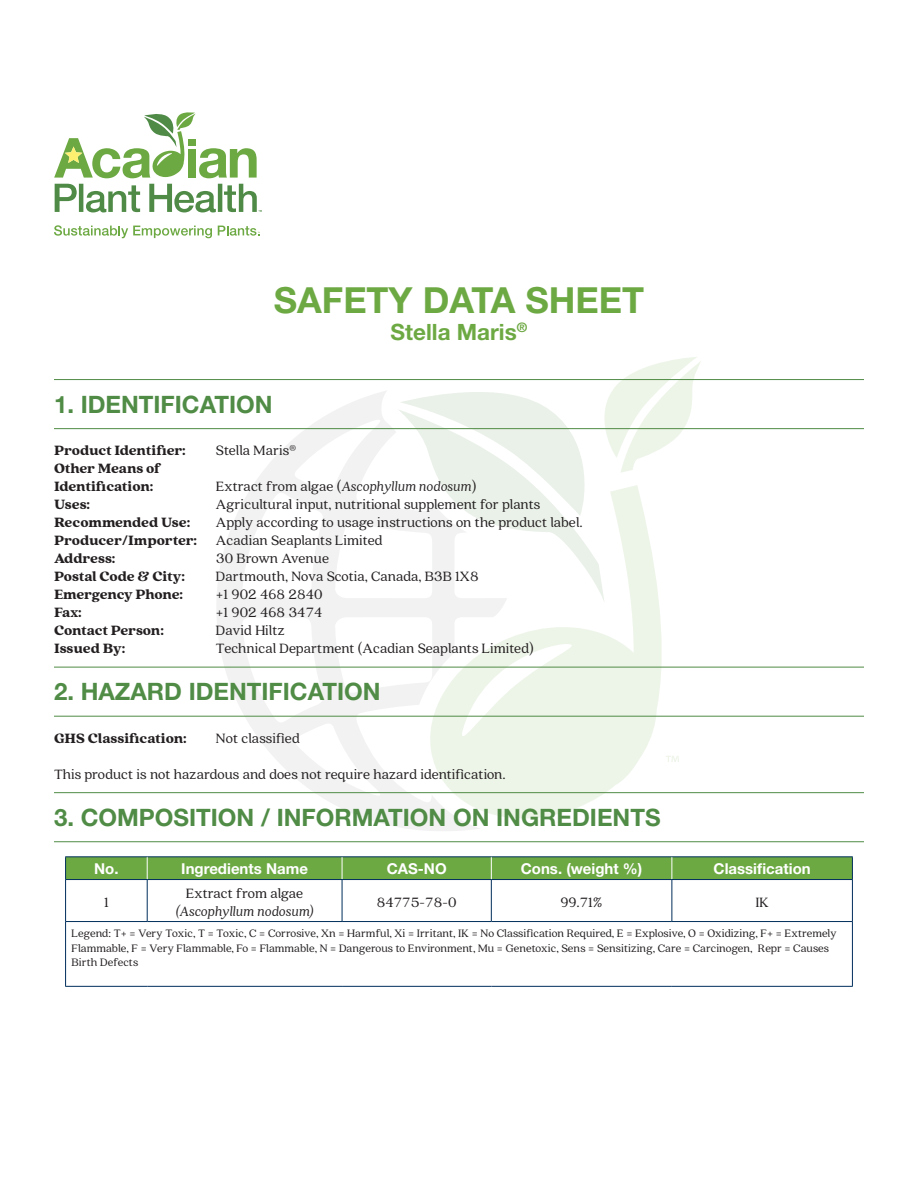
<style>
.page{position:relative;width:918px;height:1188px;background:#fff}
.page>*{position:absolute;margin:0;border:0;box-sizing:border-box;transform-origin:0 0}
.t1{font:700 36px "Helvetica Neue LT Std";color:#6da943}
.t2{font:700 24px "Helvetica Neue LT Std";color:#508c46}
.t3{font:700 22.5px "Helvetica Neue LT Std";color:#6da943}
.t4{font:15px "Quincy CF";color:#231f20}
.t5{font:900 15px/18px "Quincy CF";letter-spacing:-.005em;color:#231f20}
.t6{font:700 15px "Helvetica Neue LT Std";color:#fff}
.t7{font:italic 15px "Quincy CF";letter-spacing:-.005em;color:#231f20}
.t8{font:12px/14.4px "Quincy CF";color:#231f20}
.s1{font-style:italic}
</style>
<div class="page">
<svg style="left:216px;top:391px;width:263px;height:440px"></svg>
<svg style="left:416px;top:603px;width:249px;height:216px;fill:#edf4e8"></svg>
<svg style="left:398px;top:357px;width:304px;height:246px"></svg>
<svg style="left:666px;top:756px;width:13px;height:6px"></svg>
<hr style="left:54px;top:379px;width:810px;height:1px;background:#508c46">
<hr style="left:54px;top:428px;width:810px;height:1px;background:#508c46">
<hr style="left:54px;top:667px;width:810px;height:1px;background:#508c46">
<hr style="left:54px;top:716px;width:810px;height:1px;background:#508c46">
<hr style="left:54px;top:792px;width:810px;height:1px;background:#508c46">
<hr style="left:54px;top:841px;width:810px;height:1px;background:#508c46">
<hr style="left:65px;top:856px;width:82px;height:1px;background:#002e5c">
<hr style="left:147px;top:856px;width:195px;height:1px;background:#002e5c">
<hr style="left:342px;top:856px;width:149px;height:1px;background:#002e5c">
<hr style="left:491px;top:856px;width:181px;height:1px;background:#002e5c">
<hr style="left:672px;top:856px;width:181px;height:1px;background:#002e5c">
<div style="left:65px;top:857px;width:788px;height:22px;background:#6da943"></div>
<hr style="left:65px;top:879px;width:82px;height:1px;background:#002e5c">
<hr style="left:65px;top:880px;width:1px;height:41px;background:#002e5c">
<hr style="left:147px;top:879px;width:195px;height:1px;background:#002e5c">
<hr style="left:147px;top:880px;width:1px;height:41px;background:#002e5c">
<hr style="left:342px;top:879px;width:149px;height:1px;background:#002e5c">
<hr style="left:342px;top:880px;width:1px;height:41px;background:#002e5c">
<hr style="left:491px;top:879px;width:181px;height:1px;background:#002e5c">
<hr style="left:491px;top:880px;width:1px;height:41px;background:#002e5c">
<hr style="left:672px;top:879px;width:181px;height:1px;background:#002e5c">
<hr style="left:672px;top:880px;width:1px;height:41px;background:#002e5c">
<hr style="left:852px;top:880px;width:1px;height:41px;background:#002e5c">
<hr style="left:65px;top:921px;width:82px;height:1px;background:#002e5c">
<hr style="left:65px;top:922px;width:1px;height:64px;background:#002e5c">
<hr style="left:147px;top:921px;width:195px;height:1px;background:#002e5c">
<hr style="left:342px;top:921px;width:149px;height:1px;background:#002e5c">
<hr style="left:491px;top:921px;width:181px;height:1px;background:#002e5c">
<hr style="left:672px;top:921px;width:181px;height:1px;background:#002e5c">
<hr style="left:852px;top:922px;width:1px;height:64px;background:#002e5c">
<hr style="left:65px;top:986px;width:82px;height:1px;background:#002e5c">
<hr style="left:147px;top:986px;width:195px;height:1px;background:#002e5c">
<hr style="left:342px;top:986px;width:149px;height:1px;background:#002e5c">
<hr style="left:491px;top:986px;width:181px;height:1px;background:#002e5c">
<hr style="left:672px;top:986px;width:181px;height:1px;background:#002e5c">
<svg style="left:55px;top:184px;width:207px;height:28px"></svg>
<svg style="left:54px;top:225px;width:158px;height:13px"></svg>
<svg style="left:54px;top:112px;width:203px;height:66px"></svg>
<svg style="left:218px;top:226px;width:42px;height:10px"></svg>
<h1 class="t1" style="left:274px;top:278px;width:372px">SAFETY DATA SHEET</h1>
<h3 class="t3" style="left:391px;top:318px;width:138px">Stella Maris<sup>®</sup></h3>
<h2 class="t2" style="left:54px;top:389px;width:220px">1. IDENTIFICATION</h2>
<p class="t5" style="left:54px;top:442px;width:133px">Product Identifier:</p>
<p class="t4" style="left:216px;top:440px;width:82px">Stella Maris<sup>®</sup></p>
<p class="t5" style="left:54px;top:460px;width:109px">Other Means of<br>Identification:</p>
<p class="t4" style="left:216px;top:476px;width:262px">Extract from algae (<span class="s1">Ascophyllum nodosum</span>)</p>
<p class="t5" style="left:54px;top:496px;width:38px">Uses:</p>
<p class="t4" style="left:216px;top:494px;width:326px">Agricultural input, nutritional supplement for plants</p>
<p class="t5" style="left:54px;top:514px;width:138px">Recommended Use:</p>
<p class="t4" style="left:216px;top:512px;width:368px">Apply according to usage instructions on the product label.</p>
<p class="t5" style="left:54px;top:532px;width:145px">Producer/Importer:</p>
<p class="t4" style="left:216px;top:530px;width:168px">Acadian Seaplants Limited</p>
<p class="t5" style="left:54px;top:550px;width:63px">Address:</p>
<p class="t4" style="left:216px;top:548px;width:115px">30 Brown Avenue</p>
<p class="t5" style="left:54px;top:568px;width:132px">Postal Code &amp; City:</p>
<p class="t4" style="left:216px;top:566px;width:264px">Dartmouth, Nova Scotia, Canada, B3B 1X8</p>
<p class="t5" style="left:54px;top:586px;width:131px">Emergency Phone:</p>
<p class="t4" style="left:216px;top:584px;width:108px">+1 902 468 2840</p>
<p class="t5" style="left:54px;top:604px;width:29px">Fax:</p>
<p class="t4" style="left:216px;top:602px;width:108px">+1 902 468 3474</p>
<p class="t5" style="left:54px;top:622px;width:111px">Contact Person:</p>
<p class="t4" style="left:216px;top:620px;width:70px">David Hiltz</p>
<p class="t5" style="left:54px;top:640px;width:73px">Issued By:</p>
<p class="t4" style="left:216px;top:638px;width:319px">Technical Department (Acadian Seaplants Limited)</p>
<h2 class="t2" style="left:54px;top:677px;width:328px">2. HAZARD IDENTIFICATION</h2>
<p class="t5" style="left:54px;top:729px;width:134px">GHS Classification:</p>
<p class="t4" style="left:216px;top:728px;width:85px">Not classified</p>
<p class="t4" style="left:54px;top:764px;width:453px">This product is not hazardous and does not require hazard identification.</p>
<h2 class="t2" style="left:54px;top:802px;width:608px">3. COMPOSITION / INFORMATION ON INGREDIENTS</h2>
<p class="t6" style="left:94px;top:859px;width:26px">No.</p>
<p class="t6" style="left:181px;top:859px;width:128px">Ingredients Name</p>
<p class="t6" style="left:387px;top:859px;width:62px">CAS-NO</p>
<p class="t6" style="left:521px;top:859px;width:123px">Cons. (weight %)</p>
<p class="t6" style="left:714px;top:859px;width:99px">Classification</p>
<p class="t4" style="left:104px;top:891px;width:6px">1</p>
<p class="t4" style="left:186px;top:882px;width:119px">Extract from algae</p>
<p class="t7" style="left:176px;top:900px;width:139px">(Ascophyllum nodosum)</p>
<p class="t4" style="left:377px;top:891px;width:81px">84775-78-0</p>
<p class="t4" style="left:560px;top:891px;width:44px">99.71%</p>
<p class="t4" style="left:755px;top:891px;width:15px">IK</p>
<p class="t8" style="left:72px;top:926px;width:767px">Legend: T+ = Very Toxic, T = Toxic, C = Corrosive, Xn = Harmful, Xi = Irritant, IK = No Classification Required, E = Explosive, O = Oxidizing, F+ = Extremely<br>Flammable, F = Very Flammable, Fo = Flammable, N = Dangerous to Environment, Mu = Genetoxic, Sens = Sensitizing, Care = Carcinogen, Repr = Causes<br>Birth Defects</p>
</div>
